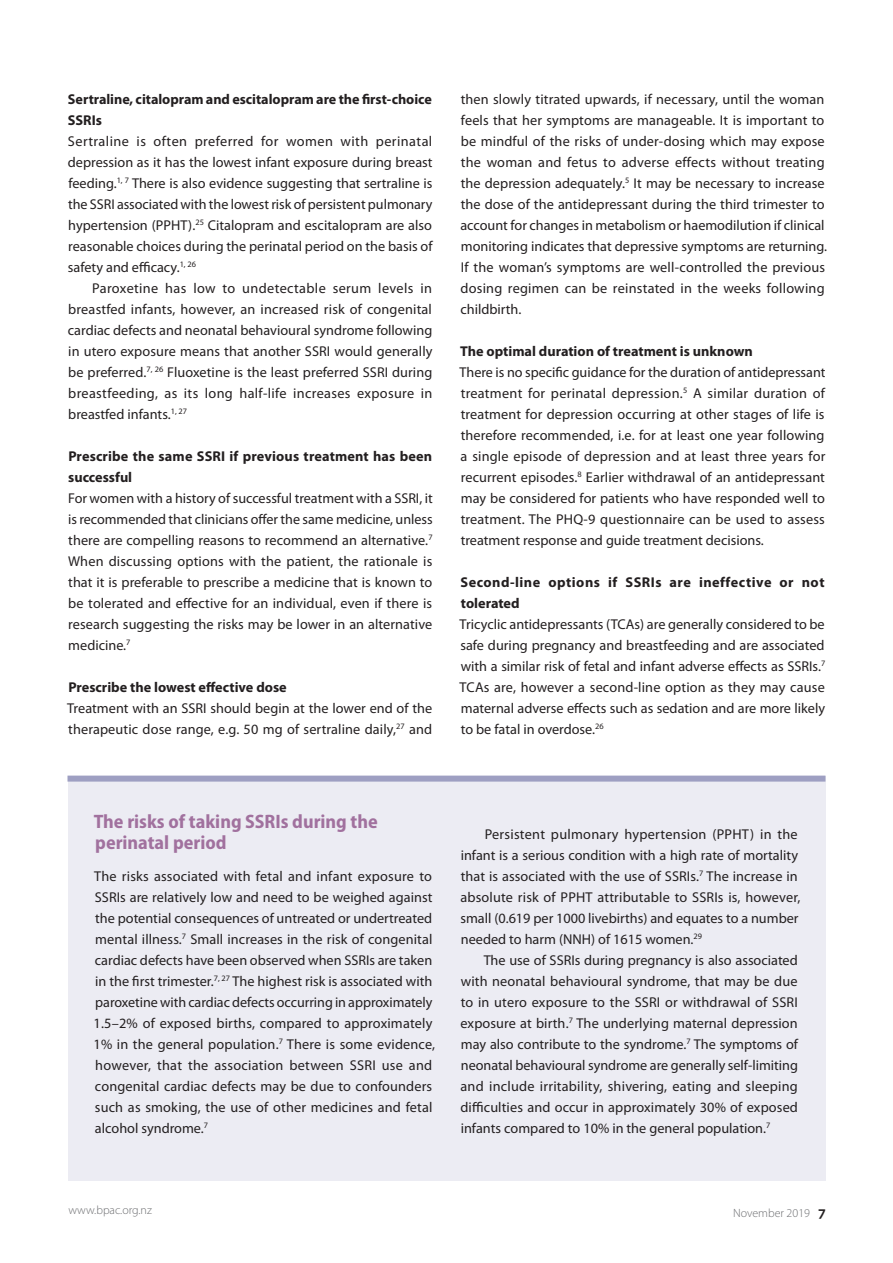
<style>
.page{position:relative;width:893px;height:1263px;background:#fff}
.page>*{position:absolute;margin:0;border:0;box-sizing:border-box;transform-origin:0 0}
.A_head{font:700 semi-condensed 19.5px/21px "Myriad Pro";color:#a1719e}
.Body{font:14.25px/21px "Myriad Pro";letter-spacing:.005em;color:#231f20;text-align:justify}
.Body-First_Line_Inde{font:14.25px/21px "Myriad Pro";color:#231f20;text-align:justify}
.C_head{font:700 14.25px/21px "Myriad Pro";color:#231f20}
.C_head-2{font:700 14.25px "Myriad Pro";letter-spacing:.035em;color:#231f20}
.t1{font:300 12px "Myriad Pro";color:#6c6d70}
.s1{font-weight:600;font-size:15.75px;color:#231f20}
</style>
<div class="page">
<div style="left:68px;top:776px;width:757px;height:404px;background:#ececf3"></div>
<div style="left:67px;top:776px;width:758px;height:6px;background:#9e9fc2"></div>
<p class="C_head" style="left:68px;top:88px;width:365px">Sertraline, citalopram and escitalopram are the first-choice<br>SSRI</p>
<p class="C_head" style="left:96px;top:109px;width:8px">s</p>
<p class="Body" style="left:68px;top:130px;width:366px">Sertraline is often preferred for women with perinatal depression as it has the lowest infant exposure during breast feeding.<sup>1,</sup> <sup>7</sup> There is also evidence suggesting that sertraline is the SSRI associated with the lowest risk of persistent pulmonary hypertension (PPHT).<sup>25</sup> Citalopram and escitalopram are also reasonable choices during the perinatal period on the basis of safety and efficacy.<sup>1,</sup> <sup>26</sup></p>
<p class="Body-First_Line_Inde" style="left:68px;top:277px;width:366px;text-indent:24px">Paroxetine has low to undetectable serum levels in breastfed infants, however, an increased risk of congenital cardiac defects and neonatal behavioural syndrome following in utero exposure means that another SSRI would generally be preferred.<sup>7,</sup> <sup>26</sup> Fluoxetine is the least preferred SSRI during breastfeeding, as its long half-life increases exposure in breastfed infants.<sup>1,</sup> <sup>27</sup></p>
<p class="C_head" style="left:68px;top:445px;width:137px">Prescribe the same SSRI</p>
<p class="C_head" style="left:230px;top:445px;width:204px">if previous treatment has been</p>
<p class="C_head" style="left:68px;top:466px;width:66px">successful</p>
<p class="Body" style="left:68px;top:487px;width:366px">For women with a history of successful treatment with a SSRI, it is recommended that clinicians offer the same medicine, unless there are compelling reasons to recommend an alternative.<sup>7<br></sup>When discussing options with the patient, the rationale is that it is preferable to prescribe a medicine that is known to be tolerated and effective for an individual, even if there is research suggesting the risks may be lower in an alternative medicine.<sup>7</sup></p>
<p class="C_head" style="left:68px;top:676px;width:220px">Prescribe the lowest effective dose</p>
<p class="Body" style="left:67px;top:697px;width:367px">Treatment with an SSRI should begin at the lower end of the therapeutic dose range, e.g. 50 mg of sertraline daily,<sup>27</sup> and</p>
<p class="Body" style="left:460px;top:88px;width:368px;text-align:left">then slowly titrated upwards, if necessary, until the woman feels that her symptoms are manageable. It is important to be mindful of the risks of under-dosing which may expose the woman and fetus to adverse effects without treating the depression adequately.<sup>5</sup> It may be necessary to increase the dose of the antidepressant during the third trimester to account for changes in metabolism or haemodilution if clinical monitoring indicates that depressive symptoms are returning.<br>If the woman’s symptoms are well-controlled the previous dosing regimen can be reinstated in the weeks following childbirth.</p>
<p class="C_head" style="left:460px;top:340px;width:294px">The optimal duration of treatment is unknown</p>
<p class="Body" style="left:460px;top:361px;width:367px">There is no specific guidance for the duration of antidepressant treatment for perinatal depression.<sup>5</sup> A similar duration of treatment for depression occurring at other stages of life is therefore recommended, i.e. for at least one year following a single episode of depression and at least three years for recurrent episodes.<sup>8</sup> Earlier withdrawal of an antidepressant may be considered for patients who have responded well to treatment. The PHQ-9 questionnaire can be used to assess treatment response and guide treatment decisions.</p>
<p class="C_head" style="left:460px;top:571px;width:174px">Second-line options if SSRI</p>
<p class="C_head-2" style="left:655px;top:572px;width:171px">s are ineffective or not</p>
<p class="C_head" style="left:461px;top:592px;width:60px">tolerated</p>
<p class="Body" style="left:460px;top:613px;width:367px">Tricyclic antidepressants (TCAs) are generally considered to be safe during pregnancy and breastfeeding and are associated with a similar risk of fetal and infant adverse effects as SSRIs.<sup>7<br></sup>TCAs are, however a second-line option as they may cause maternal adverse effects such as sedation and are more likely to be fatal in overdose.<sup>26</sup></p>
<p class="A_head" style="left:94px;top:811px;width:285px">The risks of taking SSRIs during the perinatal period</p>
<p class="Body" style="left:94px;top:865px;width:343px;text-align:left">The risks associated with fetal and infant exposure to SSRIs are relatively low and need to be weighed against the potential consequences of untreated or undertreated mental illness.<sup>7</sup> Small increases in the risk of congenital cardiac defects have been observed when SSRIs are taken in the first trimester.<sup>7,</sup> <sup>27</sup> The highest risk is associated with paroxetine with cardiac defects occurring in approximately 1.5–2% of exposed births, compared to approximately 1% in the general population.<sup>7</sup> There is some evidence, however, that the association between SSRI use and congenital cardiac defects may be due to confounders such as smoking, the use of other medicines and fetal alcohol syndrome.<sup>7</sup></p>
<p class="Body-First_Line_Inde" style="left:460px;top:823px;width:341px;text-align:left;text-indent:24px">Persistent pulmonary hypertension (PPHT) in the infant is a serious condition with a high rate of mortality that is associated with the use of SSRIs.<sup>7</sup> The increase in absolute risk of PPHT attributable to SSRIs is, however, small (0.619 per 1000 livebirths) and equates to a number needed to harm (NNH) of 1615 women.<sup>29</sup></p>
<p class="Body-First_Line_Inde" style="left:460px;top:949px;width:339px;text-indent:23px">The use of SSRIs during pregnancy is also associated with neonatal behavioural syndrome, that may be due to in utero exposure to the SSRI or withdrawal of SSRI exposure at birth.<sup>7</sup> The underlying maternal depression may also contribute to the syndrome.<sup>7</sup> The symptoms of neonatal behavioural syndrome are generally self-limiting and include irritability, shivering, eating and sleeping difficulties and occur in approximately 30% of exposed infants compared to 10% in the general population.<sup>7</sup></p>
<p class="t1" style="left:69px;top:1202px;width:85px">www.bpac.org.nz</p>
<p class="t1" style="left:733px;top:1206px;width:94px">November 2019 <span class="s1">7</span></p>
</div>
